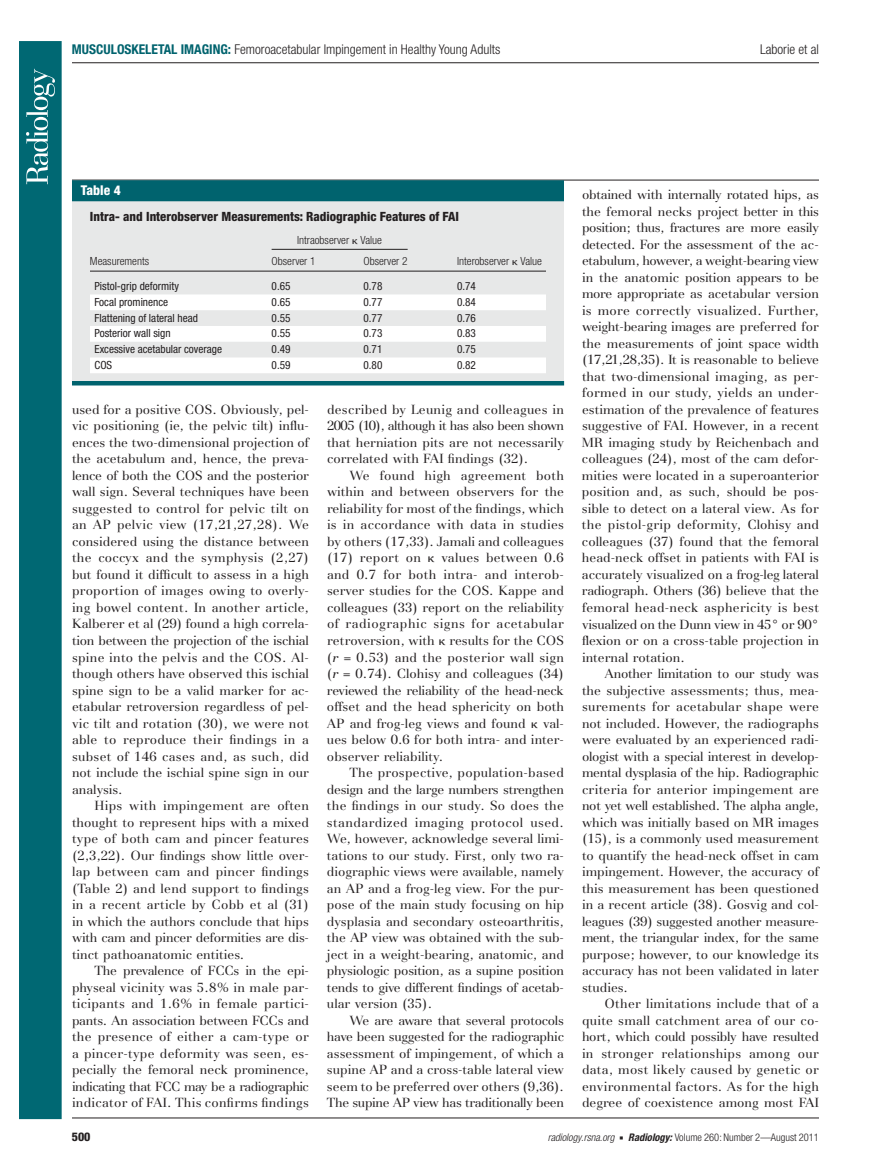
<style>
.page{position:relative;width:891px;height:1175px;background:#fff}
.page>*{position:absolute;margin:0;border:0;box-sizing:border-box;transform-origin:0 0}
.t1{font:300 condensed 13.5px "Helvetica Neue";color:#231f20}
.t2{font:800 condensed 13.5px "Helvetica Neue";color:#fff}
.t3{font:13.2px/16.5px "AT Basilia";color:#231f20;text-align:justify}
.t4{font:800 condensed 12.75px "Helvetica Neue";color:#231f20}
.t5{font:800 condensed 12px "Helvetica Neue";color:#231f20}
.t6{font:condensed 11.25px "Helvetica Neue";color:#231f20}
.t7{font:300 condensed 11.25px/21.8px "Helvetica Neue";color:#231f20}
.t8{font:300 condensed 10.5px "Helvetica Neue";color:#231f20}
.s1{font-weight:700;color:#00636e}
.s2{font-family:"Universal Greekwith Math Pi";font-weight:400;font-stretch:normal}
.s3{font-family:"Universal Greekwith Math Pi"}
.s4{font-style:italic}
.s5{font-family:"Universal Newswith Comm Pi";font-weight:400;font-stretch:normal;font-size:6px}
.s6{font-weight:700;font-style:italic}
</style>
<div class="page">
<div style="left:19px;top:41px;width:43px;height:1078px;background:#006873;border:2px solid #006873"></div>
<svg style="left:26px;top:69px;width:29px;height:115px"></svg>
<hr style="left:72px;top:180px;width:747px;height:1px;background:#231f20">
<hr style="left:72px;top:1117px;width:747px;height:1px;background:#231f20">
<hr style="left:72px;top:62px;width:747px;height:1px;background:#231f20">
<div style="left:72px;top:184px;width:492px;height:197px;background:#e7e8e8"></div>
<div style="left:72px;top:180px;width:492px;height:21px;background:#00636e"></div>
<svg style="left:90px;top:294px;width:456px;height:79px"></svg>
<hr style="left:90px;top:271px;width:182px;height:1px;background:#231f20">
<hr style="left:272px;top:249px;width:136px;height:1px;background:#231f20">
<hr style="left:408px;top:271px;width:138px;height:1px;background:#231f20">
<hr style="left:272px;top:271px;width:92px;height:1px;background:#231f20">
<hr style="left:364px;top:271px;width:44px;height:1px;background:#231f20">
<hr style="left:72px;top:381px;width:492px;height:4px;background:#00636e">
<p class="t1" style="left:72px;top:44px;width:430px"><span class="s1">MUSCULOSKELETAL IMAGING:</span> Femoroacetabular Impingement in Healthy Young Adults</p>
<p class="t1" style="left:760px;top:44px;width:60px">Laborie et al</p>
<p class="t2" style="left:81px;top:186px;width:41px">Table 4</p>
<p class="t4" style="left:90px;top:212px;width:371px">Intra- and Interobserver Measurements: Radiographic Features of FAI</p>
<p class="t7" style="left:90px;top:251px;width:61px">Measurements</p>
<p class="t7" style="left:272px;top:230px;width:112px;text-indent:26px">Intraobserver <span class="s2">k</span> Value<br>Observer 1</p>
<p class="t7" style="left:364px;top:251px;width:45px">Observer 2</p>
<p class="t7" style="left:457px;top:251px;width:86px">Interobserver <span class="s2">k</span> Value</p>
<p class="t6" style="left:94px;top:282px;width:86px">Pistol-grip deformity</p>
<p class="t6" style="left:272px;top:282px;width:20px">0.65</p>
<p class="t6" style="left:364px;top:282px;width:20px">0.78</p>
<p class="t6" style="left:457px;top:282px;width:20px">0.74</p>
<p class="t6" style="left:94px;top:298px;width:75px">Focal prominence</p>
<p class="t6" style="left:272px;top:298px;width:20px">0.65</p>
<p class="t6" style="left:364px;top:298px;width:20px">0.77</p>
<p class="t6" style="left:457px;top:298px;width:20px">0.84</p>
<p class="t6" style="left:94px;top:314px;width:105px">Flattening of lateral head</p>
<p class="t6" style="left:272px;top:314px;width:20px">0.55</p>
<p class="t6" style="left:364px;top:314px;width:20px">0.77</p>
<p class="t6" style="left:457px;top:314px;width:20px">0.76</p>
<p class="t6" style="left:94px;top:329px;width:78px">Posterior wall sign</p>
<p class="t6" style="left:272px;top:329px;width:20px">0.55</p>
<p class="t6" style="left:364px;top:329px;width:20px">0.73</p>
<p class="t6" style="left:457px;top:329px;width:20px">0.83</p>
<p class="t6" style="left:94px;top:345px;width:129px">Excessive acetabular coverage</p>
<p class="t6" style="left:272px;top:345px;width:20px">0.49</p>
<p class="t6" style="left:364px;top:345px;width:20px">0.71</p>
<p class="t6" style="left:457px;top:345px;width:20px">0.75</p>
<p class="t6" style="left:94px;top:361px;width:19px">COS</p>
<p class="t6" style="left:272px;top:361px;width:20px">0.59</p>
<p class="t6" style="left:364px;top:361px;width:20px">0.80</p>
<p class="t6" style="left:457px;top:361px;width:20px">0.82</p>
<p class="t3" style="left:72px;top:402px;width:239px">used for a positive COS. Obviously, pel&shy;vic positioning (ie, the pelvic tilt) influ&shy;ences the two-dimensional projection of the acetabulum and, hence, the preva&shy;lence of both the COS and the posterior wall sign. Several techniques have been suggested to control for pelvic tilt on an AP pelvic view ( 17,21,27,28 ). We considered using the distance between the coccyx and the symphysis ( 2,27 ) but found it difficult to assess in a high proportion of images owing to overly&shy;ing bowel content. In another article, Kalberer et al ( 29 ) found a high correla&shy;tion between the projection of the ischial spine into the pelvis and the COS. Al&shy;though others have observed this ischial spine sign to be a valid marker for ac&shy;etabular retroversion regardless of pel&shy;vic tilt and rotation ( 30 ), we were not able to reproduce their findings in a subset of 146 cases and, as such, did not include the ischial spine sign in our analysis.</p>
<p class="t3" style="left:72px;top:798px;width:239px;text-indent:23px">Hips with impingement are often thought to represent hips with a mixed type of both cam and pincer features ( 2,3,22 ). Our findings show little over&shy;lap between cam and pincer findings ( Table 2 ) and lend support to findings in a recent article by Cobb et al ( 31 ) in which the authors conclude that hips with cam and pincer deformities are dis&shy;tinct pathoanatomic entities.</p>
<p class="t3" style="left:72px;top:963px;width:239px;text-indent:22px">The prevalence of FCCs in the epi&shy;physeal vicinity was 5.8% in male par&shy;ticipants and 1.6% in female partici&shy;pants. An association between FCCs and the presence of either a cam-type or a pincer-type deformity was seen, es&shy;pecially the femoral neck prominence, indicating that FCC may be a radio graphic indicator of FAI. This confirms findings</p>
<p class="t3" style="left:327px;top:402px;width:239px">described by Leunig and colleagues in 2005 ( 10 ), although it has also been shown that herniation pits are not necessarily correlated with FAI findings ( 32 ).</p>
<p class="t3" style="left:327px;top:468px;width:239px;text-indent:23px">We found high agreement both within and between observers for the reliability for most of the findings, which is in accordance with data in studies by others ( 17,33 ). Jamali and colleagues ( 17 ) report on <span class="s3">k</span> values between 0.6 and 0.7 for both intra- and interob&shy;server studies for the COS. Kappe and colleagues ( 33 ) report on the reliability of radiographic signs for acetabular retroversion, with <span class="s3">k</span> results for the COS ( <span class="s4">r</span> = 0.53) and the posterior wall sign ( <span class="s4">r</span> = 0.74). Clohisy and colleagues ( 34 ) reviewed the reliability of the head-neck offset and the head sphericity on both AP and frog-leg views and found <span class="s3">k</span> val&shy;ues below 0.6 for both intra- and inter&shy;observer reliability.</p>
<p class="t3" style="left:327px;top:765px;width:239px;text-indent:22px">The prospective, population-based design and the large numbers strengthen the findings in our study. So does the standardized imaging protocol used.<br>We, however, acknowledge several limi&shy;tations to our study. First, only two ra&shy;diographic views were available, namely an AP and a frog-leg view. For the pur&shy;pose of the main study focusing on hip dysplasia and secondary osteoarthritis, the AP view was obtained with the sub&shy;ject in a weight-bearing, anatomic, and physiologic position, as a supine position tends to give different findings of acetab&shy;ular version ( 35 ).</p>
<p class="t3" style="left:327px;top:1013px;width:239px;text-indent:22px">We are aware that several protocols have been suggested for the radiographic assessment of impingement, of which a supine AP and a cross-table lateral view seem to be preferred over others ( 9,36 ).<br>The supine AP view has traditionally been</p>
<p class="t3" style="left:582px;top:188px;width:239px">obtained with internally rotated hips, as the femoral necks project better in this position; thus, fractures are more easily detected. For the assessment of the ac&shy;etabulum, however, a weight-bearing view in the anatomic position appears to be more appropriate as acetabular version is more correctly visualized. Further, weight-bearing images are preferred for the measurements of joint space width ( 17,21,28,35 ). It is reasonable to believe that two-dimensional imaging, as per&shy;formed in our study, yields an under&shy;estimation of the prevalence of features suggestive of FAI. However, in a recent MR imaging study by Reichenbach and colleagues ( 24 ), most of the cam defor&shy;mities were located in a superoanterior position and, as such, should be pos&shy;sible to detect on a lateral view. As for the pistol-grip deformity, Clohisy and colleagues ( 37 ) found that the femoral head-neck offset in patients with FAI is accurately visualized on a frog-leg lateral radiograph. Others ( 36 ) believe that the femoral head-neck asphericity is best visualized on the Dunn view in 45° or 90° flexion or on a cross-table projection in internal rotation.</p>
<p class="t3" style="left:582px;top:666px;width:239px;text-indent:22px">Another limitation to our study was the subjective assessments; thus, mea&shy;surements for acetabular shape were not included. However, the radiographs were evaluated by an experienced radi&shy;ologist with a special interest in develop&shy;mental dysplasia of the hip. Radiographic criteria for anterior impingement are not yet well established. The alpha angle, which was initially based on MR images ( 15 ), is a commonly used measurement to quantify the head-neck offset in cam impingement. However, the accuracy of this measurement has been questioned in a recent article ( 38 ). Gosvig and col&shy;leagues ( 39 ) suggested another measure&shy;ment, the triangular index, for the same purpose; however, to our knowledge its accuracy has not been validated in later studies.</p>
<p class="t3" style="left:582px;top:996px;width:239px;text-indent:22px">Other limitations include that of a quite small catchment area of our co&shy;hort, which could possibly have resulted in stronger relationships among our data, most likely caused by genetic or environmental factors. As for the high degree of coexistence among most FAI</p>
<p class="t5" style="left:72px;top:1132px;width:20px">500</p>
<p class="t8" style="left:548px;top:1133px;width:273px"><span class="s4">radiology.rsna.org</span> <span class="s5">n</span> <span class="s6">Radiology:</span> Volume 260: Number 2—August 2011</p>
</div>
